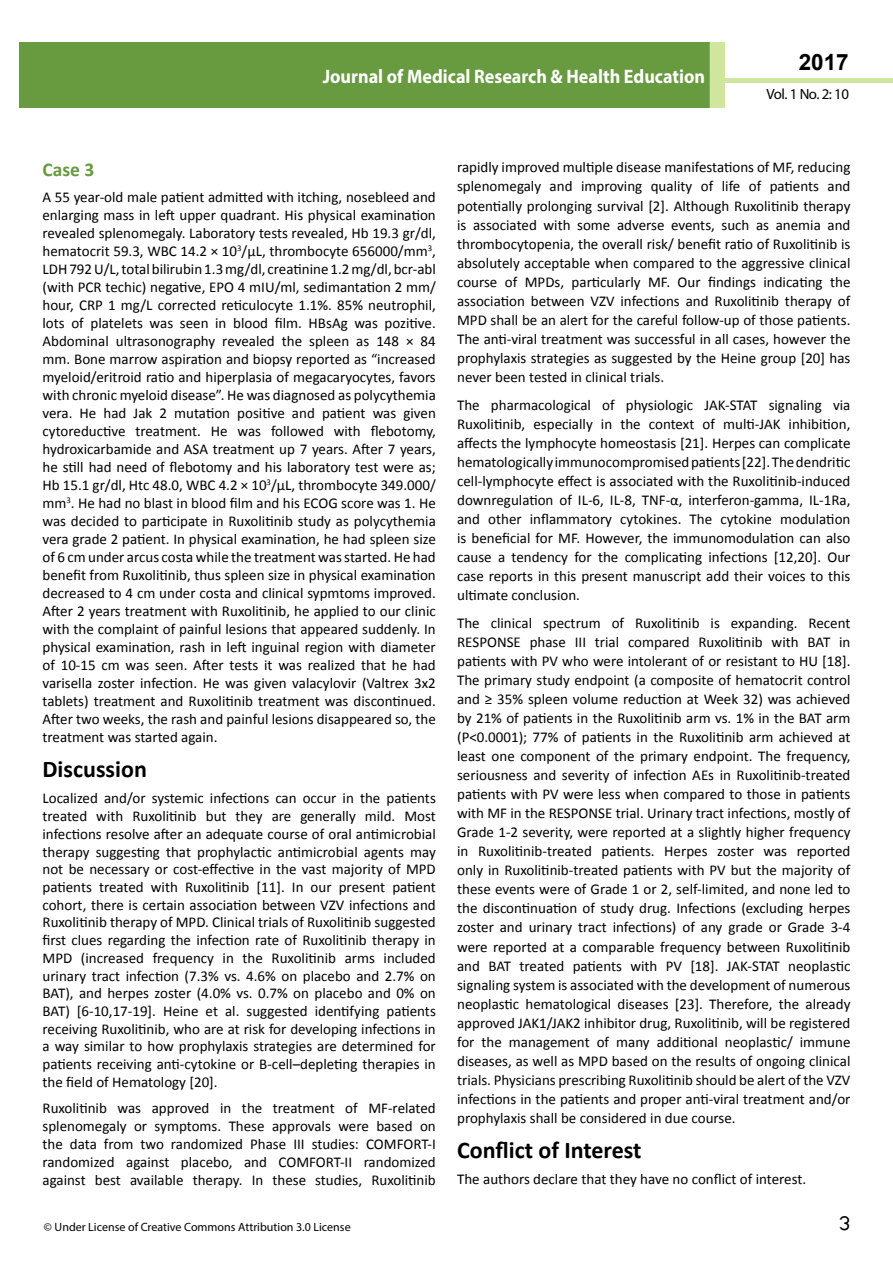
<style>
.page{position:relative;width:893px;height:1263px;background:#fff}
.page>*{position:absolute;margin:0;border:0;box-sizing:border-box;transform-origin:0 0}
.t1{font:25.5px "Tunga";color:#000}
.t2{font:700 24px "Calibri";color:#000}
.t3{font:700 22.5px "Arial";color:#000}
.t4{font:700 19.5px "Myriad Pro";color:#fff;scale:.93 1}
.t5{font:700 19.5px "Calibri";color:#689a40}
.t6{font:700 18px "Myriad Pro";color:#fff;scale:.96 1}
.t7{font:15px/19px "Calibri";color:#000;text-align:justify}
.t8{font:14.85px "Myriad Pro";letter-spacing:-.03em;color:#000}
.t9{font:12px "Myriad Pro";color:#000}
</style>
<div class="page">
<hr style="left:725px;top:78px;width:168px;height:4px;background:#d0e69e">
<div style="left:19px;top:42px;width:690px;height:66px;background:#689a40"></div>
<div style="left:709px;top:42px;width:16px;height:66px;background:#d0e69e"></div>
<h3 class="t4" style="left:323px;top:64px;width:413px">Journal of Medical Research &amp; Health Education</h3>
<p class="t6" style="left:585px;top:74px;width:128px">ISSN 1698-9465</p>
<h3 class="t3" style="left:799px;top:47px;width:52px">2017</h3>
<p class="t8" style="left:766px;top:84px;width:84px">Vol. 1 No. 2: 10</p>
<h3 class="t5" style="left:43px;top:157px;width:53px">Case 3</h3>
<p class="t7" style="left:43px;top:188px;width:395px;line-height:18px">A 55 year-old male patient admitted with itching, nosebleed and enlarging mass in left upper quadrant. His physical examination revealed splenomegaly. Laboratory tests revealed, Hb 19.3 gr/dl, hematocrit 59.3, WBC 14.2 × 10<sup>3</sup>/µL, thrombocyte 656000/mm<sup>3</sup>, LDH 792 U/L, total bilirubin 1.3 mg/dl, creatinine 1.2 mg/dl, bcr-abl (with PCR techic) negative, EPO 4 mIU/ml, sedimantation 2 mm/ hour, CRP 1 mg/L corrected reticulocyte 1.1%. 85% neutrophil, lots of platelets was seen in blood film. HBsAg was pozitive.<br>Abdominal ultrasonography revealed the spleen as 148 × 84 mm. Bone marrow aspiration and biopsy reported as “increased myeloid/eritroid ratio and hiperplasia of megacaryocytes, favors with chronic myeloid disease”. He was diagnosed as polycythemia vera. He had Jak 2 mutation positive and patient was given cytoreductive treatment. He was followed with flebotomy, hydroxicarbamide and ASA treatment up 7 years. After 7 years, he still had need of flebotomy and his laboratory test were as; Hb 15.1 gr/dl, Htc 48.0, WBC 4.2 × 10<sup>3</sup>/µL, thrombocyte 349.000/ mm<sup>3</sup>. He had no blast in blood film and his ECOG score was 1. He was decided to participate in Ruxolitinib study as polycythemia vera grade 2 patient. In physical examination, he had spleen size of 6 cm under arcus costa while the treatment was started. He had benefit from Ruxolitinib, thus spleen size in physical examination decreased to 4 cm under costa and clinical sypmtoms improved.<br>After 2 years treatment with Ruxolitinib, he applied to our clinic with the complaint of painful lesions that appeared suddenly. In physical examination, rash in left inguinal region with diameter of 10-15 cm was seen. After tests it was realized that he had varisella zoster infection. He was given valacylovir (Valtrex 3x2 tablets) treatment and Ruxolitinib treatment was discontinued.<br>After two weeks, the rash and painful lesions disappeared so, the treatment was started again.</p>
<h2 class="t2" style="left:43px;top:754px;width:106px">Discussion</h2>
<p class="t7" style="left:43px;top:790px;width:395px;line-height:17.7px">Localized and/or systemic infections can occur in the patients treated with Ruxolitinib but they are generally mild. Most infections resolve after an adequate course of oral antimicrobial therapy suggesting that prophylactic antimicrobial agents may not be necessary or cost-effective in the vast majority of MPD patients treated with Ruxolitinib [11]. In our present patient cohort, there is certain association between VZV infections and Ruxolitinib therapy of MPD. Clinical trials of Ruxolitinib suggested first clues regarding the infection rate of Ruxolitinib therapy in MPD (increased frequency in the Ruxolitinib arms included urinary tract infection (7.3% vs. 4.6% on placebo and 2.7% on BAT), and herpes zoster (4.0% vs. 0.7% on placebo and 0% on BAT) [6-10,17-19]. Heine et al. suggested identifying patients receiving Ruxolitinib, who are at risk for developing infections in a way similar to how prophylaxis strategies are determined for patients receiving anti-cytokine or B-cell–depleting therapies in the field of Hematology [20].</p>
<p class="t7" style="left:43px;top:1099px;width:395px;line-height:18px">Ruxolitinib was approved in the treatment of MF-related splenomegaly or symptoms. These approvals were based on the data from two randomized Phase III studies: COMFORT-I randomized against placebo, and COMFORT-II randomized against best available therapy. In these studies, Ruxolitinib</p>
<p class="t9" style="left:44px;top:1220px;width:308px">© Under License of Creative Commons Attribution 3.0 License</p>
<p class="t7" style="left:457px;top:158px;width:395px">rapidly improved multiple disease manifestations of MF, reducing splenomegaly and improving quality of life of patients and potentially prolonging survival [2]. Although Ruxolitinib therapy is associated with some adverse events, such as anemia and thrombocytopenia, the overall risk/ benefit ratio of Ruxolitinib is absolutely acceptable when compared to the aggressive clinical course of MPDs, particularly MF. Our findings indicating the association between VZV infections and Ruxolitinib therapy of MPD shall be an alert for the careful follow-up of those patients.<br>The anti-viral treatment was successful in all cases, however the prophylaxis strategies as suggested by the Heine group [20] has never been tested in clinical trials.</p>
<p class="t7" style="left:457px;top:395px;width:395px">The pharmacological of physiologic JAK-STAT signaling via Ruxolitinib, especially in the context of multi-JAK inhibition, affects the lymphocyte homeostasis [21]. Herpes can complicate hematologically immunocompromised patients [22]. The dendritic cell-lymphocyte effect is associated with the Ruxolitinib-induced downregulation of IL-6, IL-8, TNF-α, interferon-gamma, IL-1Ra, and other inflammatory cytokines. The cytokine modulation is beneficial for MF. However, the immunomodulation can also cause a tendency for the complicating infections [12,20]. Our case reports in this present manuscript add their voices to this ultimate conclusion.</p>
<p class="t7" style="left:457px;top:613px;width:395px">The clinical spectrum of Ruxolitinib is expanding. Recent RESPONSE phase III trial compared Ruxolitinib with BAT in patients with PV who were intolerant of or resistant to HU [18].<br>The primary study endpoint (a composite of hematocrit control and ≥ 35% spleen volume reduction at Week 32) was achieved by 21% of patients in the Ruxolitinib arm vs. 1% in the BAT arm (P&lt;0.0001); 77% of patients in the Ruxolitinib arm achieved at least one component of the primary endpoint. The frequency, seriousness and severity of infection AEs in Ruxolitinib-treated patients with PV were less when compared to those in patients with MF in the RESPONSE trial. Urinary tract infections, mostly of Grade 1-2 severity, were reported at a slightly higher frequency in Ruxolitinib-treated patients. Herpes zoster was reported only in Ruxolitinib-treated patients with PV but the majority of these events were of Grade 1 or 2, self-limited, and none led to the discontinuation of study drug. Infections (excluding herpes zoster and urinary tract infections) of any grade or Grade 3-4 were reported at a comparable frequency between Ruxolitinib and BAT treated patients with PV [18]. JAK-STAT neoplastic signaling system is associated with the development of numerous neoplastic hematological diseases [23]. Therefore, the already approved JAK1/JAK2 inhibitor drug, Ruxolitinib, will be registered for the management of many additional neoplastic/ immune diseases, as well as MPD based on the results of ongoing clinical trials. Physicians prescribing Ruxolitinib should be alert of the VZV infections in the patients and proper anti-viral treatment and/or prophylaxis shall be considered in due course.</p>
<h2 class="t2" style="left:457px;top:1134px;width:186px">Conflict of Interest</h2>
<p class="t7" style="left:457px;top:1170px;width:351px">The authors declare that they have no conflict of interest.</p>
<h1 class="t1" style="left:839px;top:1206px;width:13px">3</h1>
</div>
